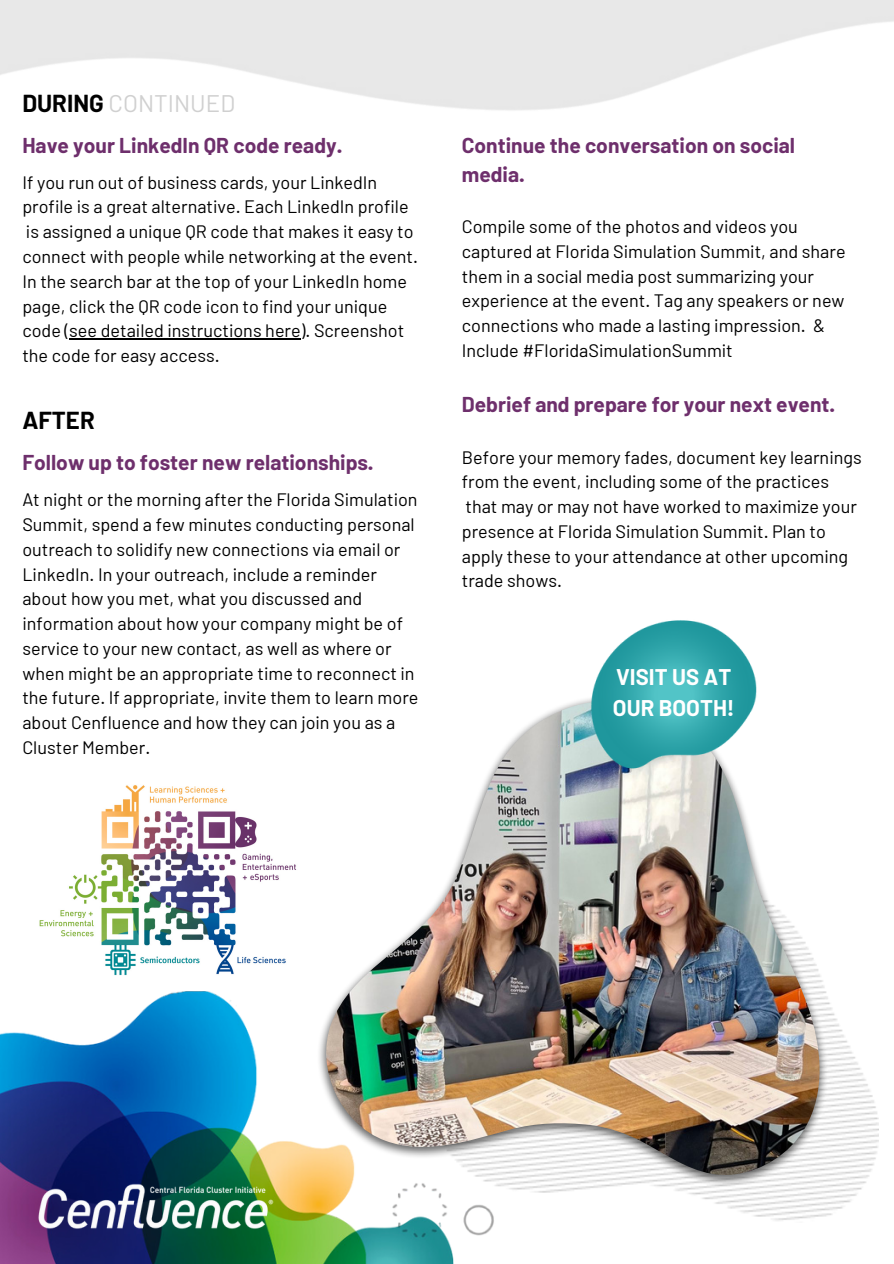
<style>
.page{position:relative;width:894px;height:1264px;background:#fff}
.page>*{position:absolute;margin:0;border:0;box-sizing:border-box;transform-origin:0 0}
.t1{font:24px "Barlow";color:#d0d0d0}
.t2{font:700 24px "Barlow";color:#000}
.t3{font:700 22.2px/30.9px "Barlow";color:#fff}
.t4{font:700 21px/29.2px "Barlow";color:#6e2f6c}
.t5{font:18px/24.8px "Barlow";color:#000}
.s1{font-weight:700;color:#000}
</style>
<div class="page">
<img style="left:0;top:991px;width:879px;height:272px">
<img style="left:38px;top:1181px;width:237px;height:50px">
<img style="left:427px;top:991px;width:451px;height:231px">
<img style="left:316px;top:974px;width:512px;height:213px">
<img style="left:326px;top:703px;width:493px;height:472px">
<img style="left:39px;top:785px;width:258px;height:191px">
<img style="left:572px;top:620px;width:201px;height:175px">
<hr style="left:69px;top:338px;width:232px;height:1px;background:#000">
<h1 class="t1" style="left:22px;top:88px;width:214px"><span class="s1">DURING</span> CONTINUED</h1>
<p class="t4" style="left:22px;top:130px;width:321px">Have your LinkedIn QR code ready.</p>
<p class="t4" style="left:461px;top:130px;width:335px">Continue the conversation on social media.</p>
<p class="t5" style="left:22px;top:169px;width:397px">If you run out of business cards, your LinkedIn profile is a great alternative. Each LinkedIn profile is assigned a unique QR code that makes it easy to connect with people while networking at the event.<br>In the search bar at the top of your LinkedIn home page, click the QR code icon to find your unique code (see detailed instructions here). Screenshot the code for easy access.</p>
<p class="t5" style="left:461px;top:213px;width:385px">Compile some of the photos and videos you captured at Florida Simulation Summit, and share them in a social media post summarizing your experience at the event. Tag any speakers or new connections who made a lasting impression. &amp; Include #FloridaSimulationSummit</p>
<h1 class="t2" style="left:22px;top:405px;width:74px">AFTER</h1>
<p class="t4" style="left:22px;top:447px;width:352px">Follow up to foster new relationships.</p>
<p class="t5" style="left:22px;top:486px;width:397px">At night or the morning after the Florida Simulation Summit, spend a few minutes conducting personal outreach to solidify new connections via email or LinkedIn. In your outreach, include a reminder about how you met, what you discussed and information about how your company might be of service to your new contact, as well as where or when might be an appropriate time to reconnect in the future. If appropriate, invite them to learn more about Cenfluence and how they can join you as a Cluster Member.</p>
<p class="t4" style="left:461px;top:389px;width:375px">Debrief and prepare for your next event.</p>
<p class="t5" style="left:461px;top:444px;width:401px">Before your memory fades, document key learnings from the event, including some of the practices that may or may not have worked to maximize your presence at Florida Simulation Summit. Plan to apply these to your attendance at other upcoming trade shows.</p>
<p class="t3" style="left:612px;top:661px;width:123px">VISIT US AT<br>OUR BOOTH!</p>
</div>
